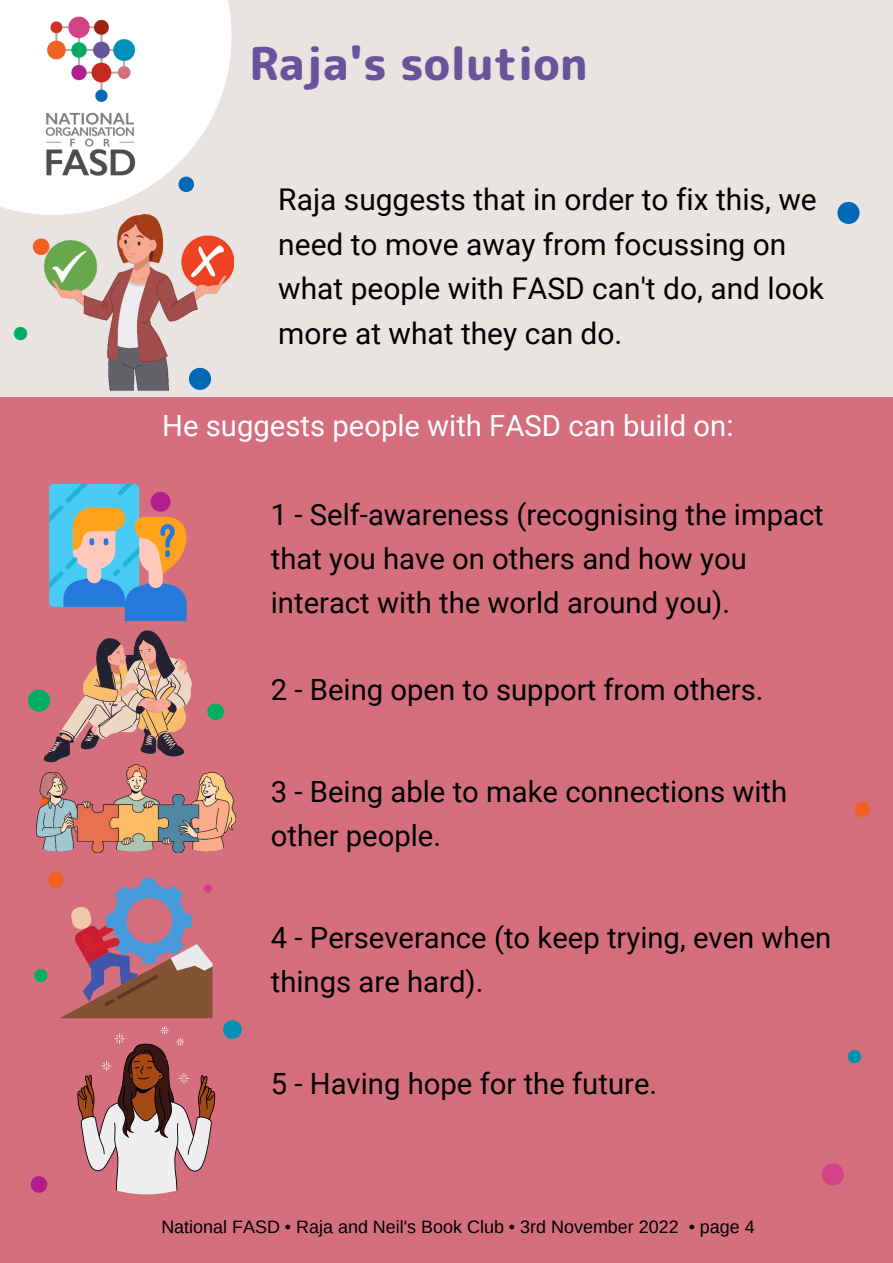
<style>
.page{position:relative;width:893px;height:1263px;background:#e9e4e1}
.page>*{position:absolute;margin:0;border:0;box-sizing:border-box;transform-origin:0 0}
.t1{font:800 75px "Rounded Mplus 1 c";color:#0069b5}
.t2{font:800 75px "Rounded Mplus 1 c";color:#00ad64}
.t3{font:800 75px "Rounded Mplus 1 c";color:#d44189}
.t4{font:800 67.5px "Rounded Mplus 1 c";color:#b21e8e}
.t5{font:800 63.75px "Rounded Mplus 1 c";color:#f26122}
.t6{font:800 63.75px "Rounded Mplus 1 c";color:#008fb5}
.t7{font:800 56.25px "Rounded Mplus 1 c";color:#f26122}
.t8{font:800 56.25px "Rounded Mplus 1 c";color:#b21e8e}
.t9{font:800 56.25px "Rounded Mplus 1 c";color:#00ad64}
.t10{font:800 52.5px "Rounded Mplus 1 c";color:#f26122}
.t11{font:800 52.5px "Rounded Mplus 1 c";color:#0069b5}
.t12{font:800 45px "Rounded Mplus 1 c";color:#69539a}
.t13{font:800 45px "Rounded Mplus 1 c";color:#00ad64}
.t14{font:800 45px "Rounded Mplus 1 c";color:#008fb5}
.t15{font:29.92px/44.4px "Roboto";color:#000}
.t16{font:29.25px/43.9px "Roboto";color:#000}
.t17{font:29.25px "Roboto";color:#fff}
.t18{font:800 28.72px "Rounded Mplus 1 c";color:#d44189}
.t19{font:17.92px "Arimo";color:#000}
</style>
<div class="page">
<svg style="left:0;top:0;width:232px;height:215px;fill:#fff"></svg>
<img style="left:45px;top:16px;width:91px;height:160px">
<div style="left:0;top:397px;width:893px;height:866px;background:#d56f7e"></div>
<img style="left:45px;top:215px;width:189px;height:176px">
<svg style="left:49px;top:484px;width:137px;height:137px"></svg>
<svg style="left:44px;top:630px;width:148px;height:133px"></svg>
<img style="left:36px;top:764px;width:200px;height:89px">
<svg style="left:60px;top:878px;width:152px;height:140px"></svg>
<svg style="left:77px;top:1026px;width:138px;height:168px"></svg>
<h3 class="t7" style="left:26px;top:207px;width:31px">•</h3>
<h3 class="t13" style="left:9px;top:302px;width:25px">•</h3>
<h1 class="t2" style="left:19px;top:647px;width:41px">•</h1>
<h3 class="t5" style="left:32px;top:758px;width:35px">•</h3>
<h3 class="t10" style="left:42px;top:842px;width:29px">•</h3>
<h3 class="t13" style="left:29px;top:944px;width:25px">•</h3>
<h3 class="t8" style="left:24px;top:1144px;width:31px">•</h3>
<h3 class="t12" style="left:249px;top:31px;width:340px">Raja's solution</h3>
<h3 class="t11" style="left:172px;top:147px;width:29px">•</h3>
<h1 class="t1" style="left:180px;top:326px;width:41px">•</h1>
<p class="t15" style="left:278px;top:176px;width:547px">Raja suggests that in order to fix this, we need to move away from focussing on what people with FASD can't do, and look more at what they can do.</p>
<p class="t17" style="left:162px;top:405px;width:573px">He suggests people with FASD can build on:</p>
<h1 class="t1" style="left:829px;top:160px;width:41px">•</h1>
<h2 class="t4" style="left:143px;top:454px;width:37px">•</h2>
<p class="t16" style="left:271px;top:492px;width:554px">1 - Self-awareness (recognising the impact that you have on others and how you interact with the world around you).</p>
<h3 class="t9" style="left:201px;top:672px;width:31px">•</h3>
<p class="t16" style="left:271px;top:666px;width:494px">2 - Being open to support from others.</p>
<p class="t18" style="left:200px;top:868px;width:17px">•</p>
<h3 class="t6" style="left:216px;top:984px;width:35px">•</h3>
<p class="t16" style="left:271px;top:768px;width:518px">3 - Being able to make connections with other people.</p>
<h3 class="t10" style="left:848px;top:772px;width:29px">•</h3>
<p class="t16" style="left:271px;top:914px;width:562px">4 - Perseverance (to keep trying, even when things are hard).</p>
<p class="t16" style="left:271px;top:1060px;width:388px">5 - Having hope for the future.</p>
<h3 class="t14" style="left:843px;top:1025px;width:25px">•</h3>
<p class="t19" style="left:161px;top:1216px;width:595px">National FASD • Raja and Neil's Book Club • 3rd November 2022 • page 4</p>
<h1 class="t3" style="left:813px;top:1121px;width:41px">•</h1>
</div>
